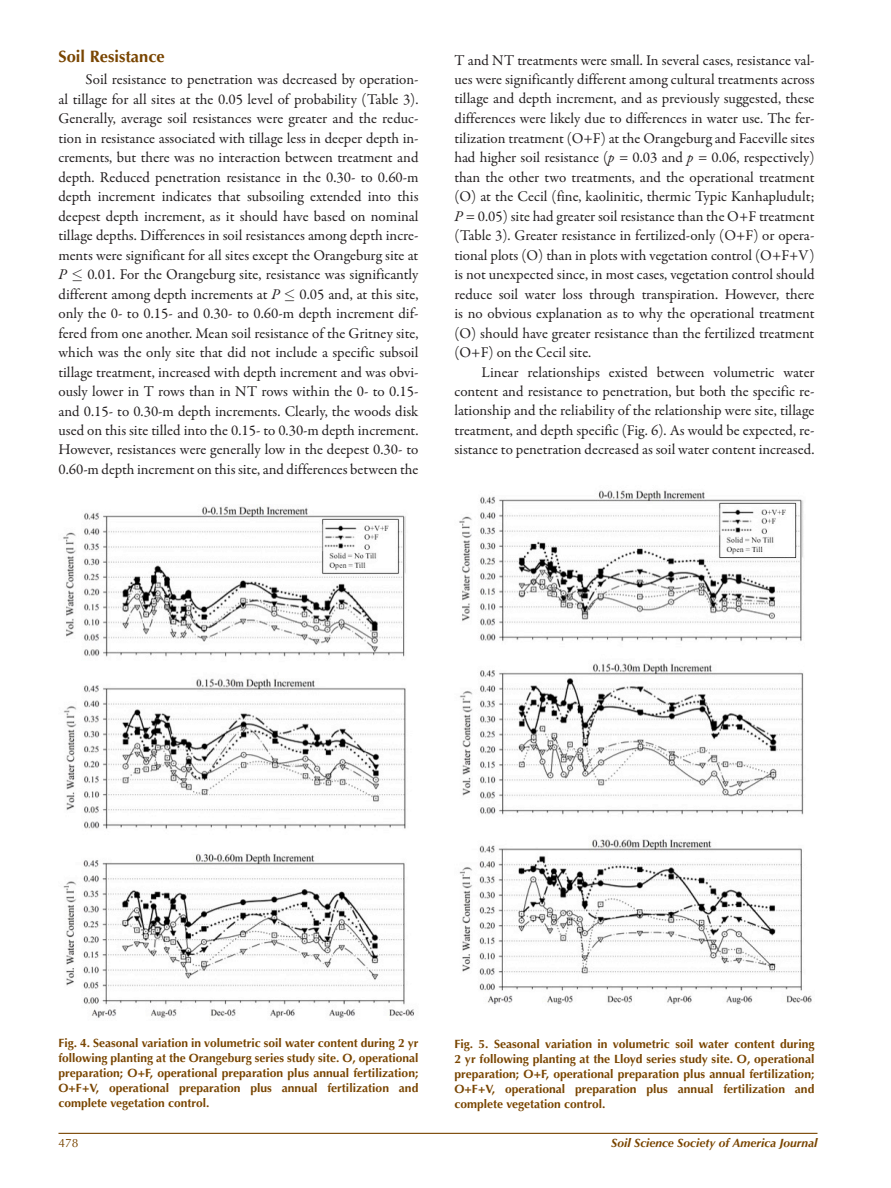
<style>
.page{position:relative;width:891px;height:1188px;background:#fff}
.page>*{position:absolute;margin:0;border:0;box-sizing:border-box;transform-origin:0 0}
.t1{font:700 16.5px "Optima LT Std";color:#794500}
.t2{font:15px/19.5px "Garamond Premr Pro";color:#231f20;text-align:justify}
.t3{font:italic 15px "Garamond Premr Pro";color:#231f20}
.t4{font:700 12px/15px "Optima LT Std";color:#794500;text-align:justify}
.t5{font:italic 700 12px "Optima LT Std";color:#794500}
.t6{font:12px "Optima LT Std";color:#794500}
.s1{font-style:italic}
</style>
<div class="page">
<hr style="left:58px;top:1133px;width:760px;height:1px;background:#794500">
<img style="left:63px;top:506px;width:351px;height:512px">
<img style="left:459px;top:490px;width:353px;height:515px">
<p class="t1" style="left:58px;top:46px;width:108px">Soil Resistance</p>
<p class="t2" style="left:59px;top:70px;width:362px;text-indent:27px">Soil resistance to penetration was decreased by operation&shy;al tillage for all sites at the 0.05 level of probability (Table 3).<br>Generally, average soil resistances were greater and the reduc&shy;tion in resistance associated with tillage less in deeper depth in&shy;crements, but there was no interaction between treatment and depth. Reduced penetration resistance in the 0.30- to 0.60-m depth increment indicates that subsoiling extended into this deepest depth increment, as it should have based on nominal tillage depths. Differences in soil resistances among depth incre&shy;ments were significant for all sites except the Orangeburg site at</p>
<p class="t3" style="left:59px;top:265px;width:10px">P</p>
<p class="t2" style="left:59px;top:265px;width:361px;text-indent:29px">0.01. For the Orangeburg site, resistance was significantly different among depth increments at <span class="s1">P</span></p>
<p class="t2" style="left:59px;top:284px;width:362px;text-indent:241px">0.05 and, at this site, only the 0- to 0.15- and 0.30- to 0.60-m depth increment dif&shy;fered from one another. Mean soil resistance of the Gritney site, which was the only site that did not include a specific subsoil tillage treatment, increased with depth increment and was obvi&shy;ously lower in T rows than in NT rows within the 0- to 0.15- and 0.15- to 0.30-m depth increments. Clearly, the woods disk used on this site tilled into the 0.15- to 0.30-m depth increment.<br>However, resistances were generally low in the deepest 0.30- to 0.60-m depth increment on this site, and differences between the</p>
<p class="t2" style="left:454px;top:50px;width:362px">T and NT treatments were small. In several cases, resistance val&shy;ues were significantly different among cultural treatments across tillage and depth increment, and as previously suggested, these differences were likely due to differences in water use. The fer&shy;tilization treatment (O+F) at the Orangeburg and Faceville sites had higher soil resistance (<span class="s1">p</span> = 0.03 and <span class="s1">p</span> = 0.06, respectively) than the other two treatments, and the operational treatment (O) at the Cecil (fine, kaolinitic, thermic Typic Kanhapludult; <span class="s1">P</span> = 0.05) site had greater soil resistance than the O+F treatment (Table 3). Greater resistance in fertilized-only (O+F) or opera&shy;tional plots (O) than in plots with vegetation control (O+F+V) is not unexpected since, in most cases, vegetation control should reduce soil water loss through transpiration. However, there is no obvious explanation as to why the operational treatment (O) should have greater resistance than the fertilized treatment (O+F) on the Cecil site.</p>
<p class="t2" style="left:454px;top:362px;width:362px;text-indent:27px">Linear relationships existed between volumetric water content and resistance to penetration, but both the specific re&shy;lationship and the reliability of the relationship were site, tillage treatment, and depth specific (Fig. 6). As would be expected, re&shy;sistance to penetration decreased as soil water content increased.</p>
<p class="t4" style="left:58px;top:1036px;width:362px">Fig. 4. Seasonal variation in volumetric soil water content during 2 yr following planting at the Orangeburg series study site. O, operational preparation; O+F, operational preparation plus annual fertilization; O+F+V, operational preparation plus annual fertilization and complete vegetation control.</p>
<p class="t4" style="left:454px;top:1036px;width:362px">Fig. 5. Seasonal variation in volumetric soil water content during 2 yr following planting at the Lloyd series study site. O, operational preparation; O+F, operational preparation plus annual fertilization; O+F+V, operational preparation plus annual fertilization and complete vegetation control.</p>
<p class="t6" style="left:58px;top:1136px;width:22px">478</p>
<p class="t5" style="left:611px;top:1136px;width:208px">Soil Science Society of America Journal</p>
</div>
